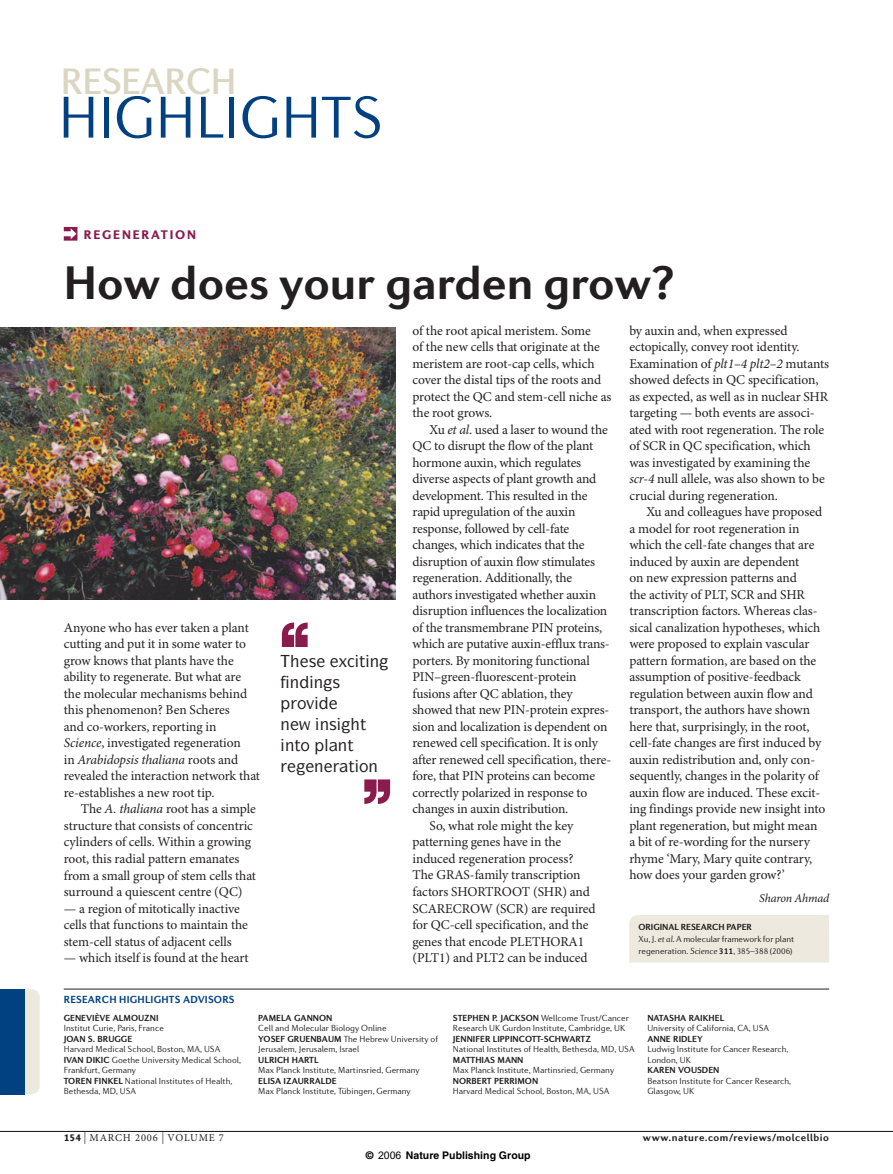
<style>
.page{position:relative;width:893px;height:1174px;background:#fff}
.page>*{position:absolute;margin:0;border:0;box-sizing:border-box;transform-origin:0 0}
.t1{font:300 60px "Diverda Sans LT Std";color:#014182}
.t2{font:700 48px "Diverda Sans LT Std";color:#231f20}
.t3{font:500 37.5px "Diverda Sans LT Std";letter-spacing:-.02em;color:#dbd6c2}
.t4{font:500 16.5px "ITC Symbol Std";color:#231f20}
.t5{font:13.5px/16.5px "Minion Pro";letter-spacing:-.01em;color:#231f20}
.t6{font:900 12.75px "Diverda Sans LT Std";letter-spacing:.14em;color:#891c4d}
.t7{font:italic 12px "Minion Pro";letter-spacing:-.015em;color:#231f20}
.t8{font:700 10.5px "Diverda Sans LT Std";letter-spacing:.04em;color:#231f20}
.t9{font:700 10.5px "Helvetica";color:#000}
.t10{font:700 10.5px "Diverda Sans LT Std";letter-spacing:.02em;color:#014182}
.t11{font:10.5px "Minion Pro";letter-spacing:.08em;color:#231f20}
.t12{font:300 9px/10.5px "Diverda Sans LT Std";color:#231f20}
.t13{font:700 9px "Diverda Sans LT Std";color:#231f20}
.s1{font-style:italic}
.s2{font-weight:700}
.s3{font-family:"Diverda Sans LT Std";font-weight:900}
.s4{font-size:12px}
.s5{font-family:"Arial";font-weight:400}
</style>
<div class="page">
<svg style="left:282px;top:622px;width:26px;height:25px"></svg>
<img style="left:0;top:327px;width:395px;height:272px">
<hr style="left:64px;top:988px;width:765px;height:1px;background:#231f20">
<hr style="left:0;top:1131px;width:893px;height:1px;background:#231f20">
<div style="left:629px;top:915px;width:200px;height:47px;background:#ede9de"></div>
<svg style="left:64px;top:227px;width:13px;height:14px"></svg>
<svg style="left:24px;top:989px;width:16px;height:105px;background:#dedfd9"></svg>
<div style="left:0;top:989px;width:24px;height:105px;background:#014182"></div>
<svg style="left:364px;top:779px;width:26px;height:25px"></svg>
<h3 class="t3" style="left:61px;top:67px;width:177px">RESEARCH</h3>
<h1 class="t1" style="left:58px;top:95px;width:326px">HIGHLIGHTS</h1>
<p class="t6" style="left:84px;top:230px;width:114px">REGENERATION</p>
<h2 class="t2" style="left:64px;top:264px;width:612px">How does your garden grow?</h2>
<p class="t5" style="left:64px;top:620px;width:198px">Anyone who has ever taken a plant cutting and put it in some water to grow knows that plants have the ability to regenerate. But what are the molecular mechanisms behind this phenomenon? Ben Scheres<br>and co-workers, reporting in <span class="s1">Science</span>, investigated regeneration<br>in <span class="s1">Arabidopsis thaliana</span> roots and revealed the interaction network that re-establishes a new root tip.</p>
<p class="t5" style="left:64px;top:802px;width:194px;text-indent:17px">The <span class="s1">A. thaliana</span> root has a simple structure that consists of concentric cylinders of cells. Within a growing root, this radial pattern emanates from a small group of stem cells that surround a quiescent centre (QC)</p>
<p class="t5" style="left:64px;top:901px;width:186px">— a region of mitotically inactive cells that functions to maintain the stem-cell status of adjacent cells</p>
<p class="t5" style="left:64px;top:950px;width:186px">— which itself is found at the heart</p>
<p class="t10" style="left:64px;top:995px;width:172px">RESEARCH HIGHLIGHTS ADVISORS</p>
<p class="t4" style="left:290px;top:676px;width:52px">■■▲</p>
<p class="t4" style="left:281px;top:718px;width:58px">■ ■▲</p>
<p class="t4" style="left:285px;top:739px;width:70px">■▼□ ● ■▼</p>
<p class="t4" style="left:314px;top:760px;width:65px">■ ▼□■</p>
<p class="t5" style="left:412px;top:323px;width:201px">of the root apical meristem. Some<br>of the new cells that originate at the meristem are root-cap cells, which cover the distal tips of the roots and protect the QC and stem-cell niche as the root grows.</p>
<p class="t5" style="left:429px;top:422px;width:180px">Xu <span class="s1">et al</span>. used a laser to wound the</p>
<p class="t5" style="left:412px;top:439px;width:182px">QC to disrupt the flow of the plant</p>
<p class="t5" style="left:412px;top:455px;width:170px">hormone auxin, which regulates</p>
<p class="t5" style="left:412px;top:472px;width:185px">diverse aspects of plant growth and</p>
<p class="t5" style="left:412px;top:488px;width:177px">development. This resulted in the</p>
<p class="t5" style="left:412px;top:505px;width:164px">rapid upregulation of the auxin</p>
<p class="t5" style="left:412px;top:521px;width:158px">response, followed by cell-fate</p>
<p class="t5" style="left:412px;top:538px;width:174px">changes, which indicates that the</p>
<p class="t5" style="left:412px;top:554px;width:184px">disruption of auxin flow stimulates</p>
<p class="t5" style="left:412px;top:571px;width:161px">regeneration. Additionally, the</p>
<p class="t5" style="left:412px;top:587px;width:185px">authors investigated whether auxin</p>
<p class="t5" style="left:412px;top:604px;width:196px">disruption influences the localization</p>
<p class="t5" style="left:412px;top:620px;width:191px">of the transmembrane PIN proteins,</p>
<p class="t5" style="left:412px;top:637px;width:199px">which are putative auxin-efflux trans-</p>
<p class="t5" style="left:412px;top:653px;width:179px">porters. By monitoring functional</p>
<p class="t5" style="left:412px;top:670px;width:166px">PIN–green-fluorescent-protein</p>
<p class="t5" style="left:412px;top:686px;width:162px">fusions after QC ablation, they</p>
<p class="t5" style="left:412px;top:703px;width:198px">showed that new PIN-protein expres-</p>
<p class="t5" style="left:412px;top:719px;width:196px">sion and localization is dependent on</p>
<p class="t5" style="left:412px;top:736px;width:187px">renewed cell specification. It is only</p>
<p class="t5" style="left:412px;top:752px;width:200px">after renewed cell specification, there-</p>
<p class="t5" style="left:412px;top:769px;width:184px">fore, that PIN proteins can become</p>
<p class="t5" style="left:412px;top:785px;width:176px">correctly polarized in response to</p>
<p class="t5" style="left:412px;top:802px;width:157px">changes in auxin distribution.</p>
<p class="t5" style="left:429px;top:818px;width:145px">So, what role might the key</p>
<p class="t5" style="left:412px;top:835px;width:150px">patterning genes have in the</p>
<p class="t5" style="left:412px;top:851px;width:162px">induced regeneration process?</p>
<p class="t5" style="left:412px;top:868px;width:170px">The GRAS-family transcription</p>
<p class="t5" style="left:412px;top:884px;width:179px">factors SHORTROOT (SHR) and</p>
<p class="t5" style="left:412px;top:901px;width:185px">SCARECROW (SCR) are required</p>
<p class="t5" style="left:412px;top:917px;width:178px">for QC-cell specification, and the</p>
<p class="t5" style="left:412px;top:934px;width:173px">genes that encode PLETHORA1</p>
<p class="t5" style="left:412px;top:950px;width:177px">(PLT1) and PLT2 can be induced</p>
<p class="t5" style="left:629px;top:323px;width:201px">by auxin and, when expressed ectopically, convey root identity.<br>Examination of <span class="s1">plt1–4 plt2–2</span> mutants showed defects in QC specification, as expected, as well as in nuclear SHR targeting — both events are associ&shy;ated with root regeneration. The role of SCR in QC specification, which was investigated by examining the <span class="s1">scr-4</span> null allele, was also shown to be crucial during regeneration.</p>
<p class="t5" style="left:629px;top:505px;width:197px;text-indent:17px">Xu and colleagues have proposed a model for root regeneration in which the cell-fate changes that are induced by auxin are dependent<br>on new expression patterns and<br>the activity of PLT, SCR and SHR transcription factors. Whereas clas&shy;sical canalization hypotheses, which were proposed to explain vascular pattern formation, are based on the assumption of positive-feedback regulation between auxin flow and transport, the authors have shown here that, surprisingly, in the root, cell-fate changes are first induced by auxin redistribution and, only con&shy;sequently, changes in the polarity of auxin flow are induced. These excit&shy;ing findings provide new insight into plant regeneration, but might mean a bit of re-wording for the nursery rhyme ‘Mary, Mary quite contrary, how does your garden grow?’</p>
<p class="t7" style="left:759px;top:893px;width:71px">Sharon Ahmad</p>
<p class="t12" style="left:638px;top:921px;width:157px;line-height:12px"><span class="s2">ORIGINAL RESEARCH PAPER<br></span>Xu, J. <span class="s1">et al</span>. A molecular framework for plant regeneration. <span class="s1">Science</span> <span class="s2">311</span>, 385–388 (2006)</p>
<p class="t13" style="left:64px;top:1014px;width:96px">GENEVIÈVE ALMOUZNI</p>
<p class="t12" style="left:64px;top:1023px;width:102px">Institut Curie, Paris, France</p>
<p class="t13" style="left:64px;top:1035px;width:70px">JOAN S. BRUGGE</p>
<p class="t12" style="left:64px;top:1044px;width:179px">Harvard Medical School, Boston, MA, USA <span class="s2">IVAN DIKIC</span> Goethe University Medical School, Frankfurt, Germany<br><span class="s2">TOREN FINKEL</span> National Institutes of Health, Bethesda, MD, USA</p>
<p class="t13" style="left:258px;top:1014px;width:76px">PAMELA GANNON</p>
<p class="t12" style="left:258px;top:1023px;width:181px">Cell and Molecular Biology Online<br><span class="s2">YOSEF GRUENBAUM</span> The Hebrew University of<br>Jerusalem, Jerusalem, Israel</p>
<p class="t13" style="left:258px;top:1056px;width:62px">ULRICH HARTL</p>
<p class="t12" style="left:258px;top:1065px;width:163px">Max Planck Institute, Martinsried, Germany</p>
<p class="t13" style="left:258px;top:1077px;width:80px">ELISA IZAURRALDE</p>
<p class="t12" style="left:258px;top:1086px;width:154px">Max Planck Institute, Tübingen, Germany</p>
<p class="t12" style="left:453px;top:1013px;width:177px"><span class="s2">STEPHEN P. JACKSON</span> Wellcome Trust/Cancer<br>Research UK Gurdon Institute, Cambridge, UK</p>
<p class="t13" style="left:453px;top:1035px;width:140px">JENNIFER LIPPINCOTT-SCHWARTZ</p>
<p class="t12" style="left:453px;top:1044px;width:183px">National Institutes of Health, Bethesda, MD, USA</p>
<p class="t13" style="left:453px;top:1056px;width:72px">MATTHIAS MANN</p>
<p class="t12" style="left:453px;top:1065px;width:163px">Max Planck Institute, Martinsried, Germany</p>
<p class="t13" style="left:453px;top:1077px;width:87px">NORBERT PERRIMON</p>
<p class="t12" style="left:453px;top:1086px;width:158px">Harvard Medical School, Boston, MA, USA</p>
<p class="t13" style="left:647px;top:1014px;width:78px">NATASHA RAIKHEL</p>
<p class="t12" style="left:647px;top:1023px;width:123px">University of California, CA, USA</p>
<p class="t13" style="left:647px;top:1035px;width:57px">ANNE RIDLEY</p>
<p class="t12" style="left:647px;top:1044px;width:143px">Ludwig Institute for Cancer Research,<br>London, UK</p>
<p class="t13" style="left:647px;top:1066px;width:74px">KAREN VOUSDEN</p>
<p class="t12" style="left:647px;top:1076px;width:145px">Beatson Institute for Cancer Research,<br>Glasgow, UK</p>
<p class="t11" style="left:64px;top:1133px;width:162px"><span class="s3">154</span> <span class="s4">|</span> MARCH 2006 <span class="s4">|</span> VOLUME 7</p>
<p class="t8" style="left:643px;top:1133px;width:187px">www.nature.com/reviews/molcellbio</p>
<p class="t9" style="left:366px;top:1148px;width:166px">© <span class="s5">2006</span> Nature Publishing Group</p>
</div>
